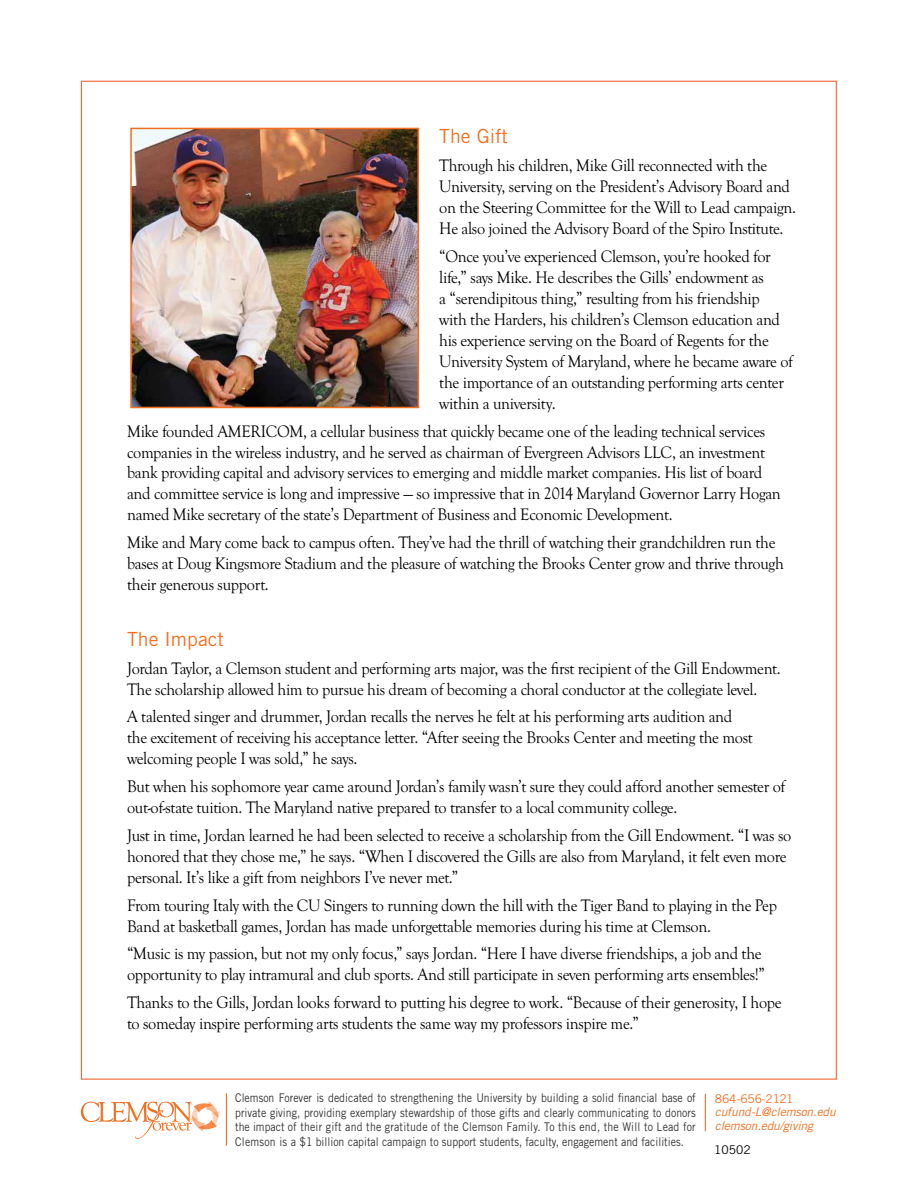
<style>
.page{position:relative;width:918px;height:1188px;background:#fff}
.page>*{position:absolute;margin:0;border:0;box-sizing:border-box;transform-origin:0 0}
.t1{font:19.5px "Trade Gothic LT Std";color:#f36f21}
.t2{font:17.25px/21px "Goudy Old Sty TOT";letter-spacing:-.02em;color:#000;scale:.94 1}
.t3{font:12px/14.4px "Trade Gothic LT Std";color:#343434;text-align:justify;scale:.88 1}
.t4{font:italic 12px/13.5px "Trade Gothic LT Std";letter-spacing:-.01em;color:#f36f21}
.t5{font:12px "Trade Gothic LT Std";letter-spacing:-.01em;color:#f36f21}
.t6{font:12px "Trade Gothic LT Std";color:#000}
</style>
<div class="page">
<img style="left:133px;top:131px;width:283px;height:274px">
<div style="left:130px;top:128px;width:289px;height:280px;border:2px solid #f36f21"></div>
<svg style="left:81px;top:1102px;width:139px;height:37px"></svg>
<hr style="left:226px;top:1093px;width:1px;height:53px;background:#f36f21">
<hr style="left:705px;top:1094px;width:1px;height:37px;background:#f36f21">
<p class="t1" style="left:439px;top:125px;width:70px">The Gift</p>
<p class="t2" style="left:439px;top:155px;width:381px">Through his children, Mike Gill reconnected with the University, serving on the President’s Advisory Board and on the Steering Committee for the Will to Lead campaign.<br>He also joined the Advisory Board of the Spiro Institute.</p>
<p class="t2" style="left:439px;top:246px;width:378px">“Once you’ve experienced Clemson, you’re hooked for life,” says Mike. He describes the Gills’ endowment as<br>a “serendipitous thing,” resulting from his friendship<br>with the Harders, his children’s Clemson education and his experience serving on the Board of Regents for the University System of Maryland, where he became aware of the importance of an outstanding performing arts center within a university.</p>
<p class="t2" style="left:127px;top:421px;width:697px">Mike founded AMERICOM, a cellular business that quickly became one of the leading technical services companies in the wireless industry, and he served as chairman of Evergreen Advisors LLC, an investment bank providing capital and advisory services to emerging and middle market companies. His list of board and committee service is long and impressive — so impressive that in 2014 Maryland Governor Larry Hogan named Mike secretary of the state’s Department of Business and Economic Development.</p>
<p class="t2" style="left:127px;top:532px;width:700px">Mike and Mary come back to campus often. They’ve had the thrill of watching their grandchildren run the bases at Doug Kingsmore Stadium and the pleasure of watching the Brooks Center grow and thrive through their generous support.</p>
<p class="t1" style="left:127px;top:627px;width:98px">The Impact</p>
<p class="t2" style="left:127px;top:658px;width:697px">Jordan Taylor, a Clemson student and performing arts major, was the first recipient of the Gill Endowment.<br>The scholarship allowed him to pursue his dream of becoming a choral conductor at the collegiate level.</p>
<p class="t2" style="left:127px;top:706px;width:667px">A talented singer and drummer, Jordan recalls the nerves he felt at his performing arts audition and the excitement of receiving his acceptance letter. “After seeing the Brooks Center and meeting the most welcoming people I was sold,” he says.</p>
<p class="t2" style="left:127px;top:776px;width:702px">But when his sophomore year came around Jordan’s family wasn’t sure they could afford another semester of out-of-state tuition. The Maryland native prepared to transfer to a local community college.</p>
<p class="t2" style="left:127px;top:825px;width:708px">Just in time, Jordan learned he had been selected to receive a scholarship from the Gill Endowment. “I was so honored that they chose me,” he says. “When I discovered the Gills are also from Maryland, it felt even more personal. It’s like a gift from neighbors I’ve never met.”</p>
<p class="t2" style="left:127px;top:895px;width:693px">From touring Italy with the CU Singers to running down the hill with the Tiger Band to playing in the Pep<br>Band at basketball games, Jordan has made unforgettable memories during his time at Clemson.</p>
<p class="t2" style="left:127px;top:943px;width:680px">“Music is my passion, but not my only focus,” says Jordan. “Here I have diverse friendships, a job and the opportunity to play intramural and club sports. And still participate in seven performing arts ensembles!”</p>
<p class="t2" style="left:127px;top:992px;width:698px">Thanks to the Gills, Jordan looks forward to putting his degree to work. “Because of their generosity, I hope to someday inspire performing arts students the same way my professors inspire me.”</p>
<p class="t3" style="left:235px;top:1091px;width:525px">Clemson Forever is dedicated to strengthening the University by building a solid financial base of private giving, providing exemplary stewardship of those gifts and clearly communicating to donors the impact of their gift and the gratitude of the Clemson Family. To this end, the Will to Lead for Clemson is a $1 billion capital campaign to support students, faculty, engagement and facilities.</p>
<p class="t5" style="left:715px;top:1091px;width:80px">864-656-2121</p>
<p class="t4" style="left:715px;top:1106px;width:123px">cufund-L@clemson.edu clemson.edu/giving</p>
<p class="t6" style="left:714px;top:1143px;width:38px">10502</p>
</div>
